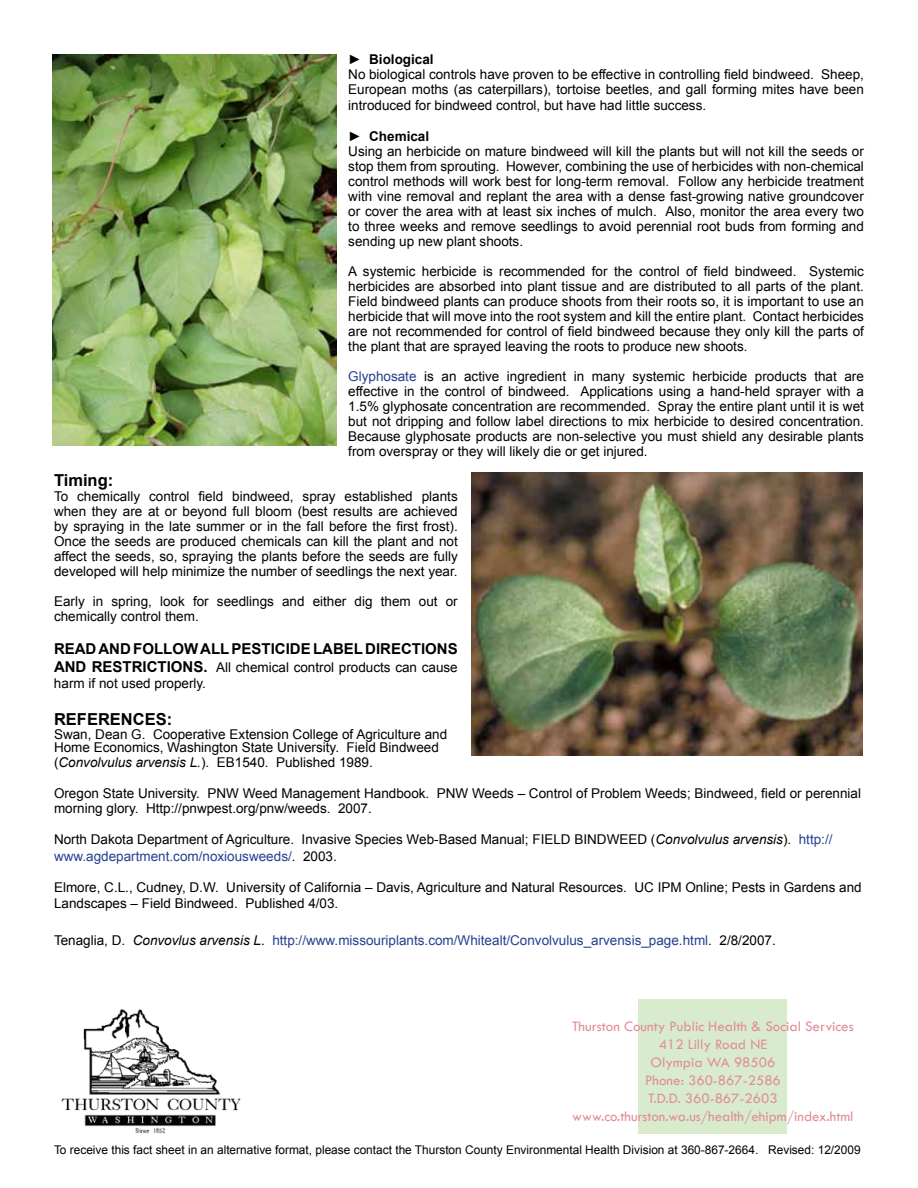
<style>
.page{position:relative;width:918px;height:1188px;background:#fff}
.page>*{position:absolute;margin:0;border:0;box-sizing:border-box;transform-origin:0 0}
.t1{font:700 16.5px "Arial";color:#000}
.t2{font:15px/18px "Tw Cen";color:#e08e9a;text-align:center}
.t3{font:700 15px "Arial";color:#000}
.t4{font:13.5px/15px "Arial";color:#000}
.t5{font:13.5px "Arial";color:#25408f}
.t6{font:12px "Arial";color:#000}
.s1{font-weight:700}
.s2{color:#25408f}
.s3{font-weight:700;font-size:15px}
.s4{font-style:italic}
.s5{color:#000}
.s6{font-style:italic;color:#000}
</style>
<div class="page">
<img style="left:471px;top:473px;width:392px;height:283px">
<img style="left:53px;top:54px;width:283px;height:392px">
<img style="left:61px;top:1009px;width:180px;height:125px">
<div style="left:639px;top:999px;width:148px;height:135px;background:#d9ebcd"></div>
<p class="t4" style="left:348px;top:52px;width:517px">► <span class="s1">Biological<br></span>No biological controls have proven to be effective in controlling field bindweed. Sheep,<br>European moths (as caterpillars), tortoise beetles, and gall forming mites have been</p>
<p class="t4" style="left:348px;top:98px;width:359px">introduced for bindweed control, but have had little success.</p>
<p class="t4" style="left:348px;top:129px;width:517px">► <span class="s1">Chemical<br></span>Using an herbicide on mature bindweed will kill the plants but will not kill the seeds or stop them from sprouting. However, combining the use of herbicides with non-chemical control methods will work best for long-term removal. Follow any herbicide treatment with vine removal and replant the area with a dense fast-growing native groundcover or cover the area with at least six inches of mulch. Also, monitor the area every two to three weeks and remove seedlings to avoid perennial root buds from forming and sending up new plant shoots.</p>
<p class="t4" style="left:348px;top:264px;width:517px;text-align:justify">A systemic herbicide is recommended for the control of field bindweed. Systemic herbicides are absorbed into plant tissue and are distributed to all parts of the plant.<br>Field bindweed plants can produce shoots from their roots so, it is important to use an herbicide that will move into the root system and kill the entire plant. Contact herbicides are not recommended for control of field bindweed because they only kill the parts of the plant that are sprayed leaving the roots to produce new shoots.</p>
<p class="t4" style="left:348px;top:369px;width:517px;text-align:justify"><span class="s2">Glyphosate</span> is an active ingredient in many systemic herbicide products that are effective in the control of bindweed. Applications using a hand-held sprayer with a 1.5% glyphosate concentration are recommended. Spray the entire plant until it is wet but not dripping and follow label directions to mix herbicide to desired concentration.<br>Because glyphosate products are non-selective you must shield any desirable plants from overspray or they will likely die or get injured.</p>
<p class="t1" style="left:54px;top:470px;width:61px">Timing:</p>
<p class="t4" style="left:54px;top:489px;width:405px;text-align:justify">To chemically control field bindweed, spray established plants when they are at or beyond full bloom (best results are achieved by spraying in the late summer or in the fall before the first frost).<br>Once the seeds are produced chemicals can kill the plant and not affect the seeds, so, spraying the plants before the seeds are fully developed will help minimize the number of seedlings the next year.</p>
<p class="t4" style="left:54px;top:594px;width:405px">Early in spring, look for seedlings and either dig them out or chemically control them.</p>
<p class="t3" style="left:54px;top:639px;width:405px">READ AND FOLLOW ALL PESTICIDE LABEL DIRECTIONS</p>
<p class="t4" style="left:54px;top:660px;width:405px;line-height:16.2px"><span class="s3">AND RESTRICTIONS.</span> All chemical control products can cause harm if not used properly.</p>
<p class="t1" style="left:54px;top:708px;width:120px">REFERENCES:</p>
<p class="t4" style="left:54px;top:727px;width:395px;line-height:13.5px">Swan, Dean G. Cooperative Extension College of Agriculture and<br>Home Economics, Washington State University. Field Bindweed</p>
<p class="t4" style="left:54px;top:755px;width:320px">(<span class="s4">Convolvulus arvensis L.</span>). EB1540. Published 1989.</p>
<p class="t4" style="left:54px;top:786px;width:809px">Oregon State University. PNW Weed Management Handbook. PNW Weeds – Control of Problem Weeds; Bindweed, field or perennial morning glory. Http://pnwpest.org/pnw/weeds. 2007.</p>
<p class="t4" style="left:54px;top:832px;width:780px;line-height:16.2px">North Dakota Department of Agriculture. Invasive Species Web-Based Manual; FIELD BINDWEED (<span class="s4">Convolvulus arvensis</span>). <span class="s2">http:// www.agdepartment.com/noxiousweeds/</span>. 2003.</p>
<p class="t4" style="left:54px;top:879px;width:809px;line-height:16.2px">Elmore, C.L., Cudney, D.W. University of California – Davis, Agriculture and Natural Resources. UC IPM Online; Pests in Gardens and<br>Landscapes – Field Bindweed. Published 4/03.</p>
<p class="t5" style="left:54px;top:931px;width:723px"><span class="s5">Tenaglia, D.</span> <span class="s6">Convovlus arvensis L</span><span class="s5">.</span> http://www.missouriplants.com/Whitealt/Convolvulus_arvensis_page.html<span class="s5">. 2/8/2007.</span></p>
<p class="t2" style="left:572px;top:1018px;width:283px">Thurston County Public Health &amp; Social Services<br>412 Lilly Road NE<br>Olympia WA 98506<br>Phone: 360-867-2586<br>T.D.D. 360-867-2603 www.co.thurston.wa.us/health/ehipm/index.html</p>
<p class="t6" style="left:54px;top:1142px;width:808px">To receive this fact sheet in an alternative format, please contact the Thurston County Environmental Health Division at 360-867-2664. Revised: 12/2009</p>
</div>
